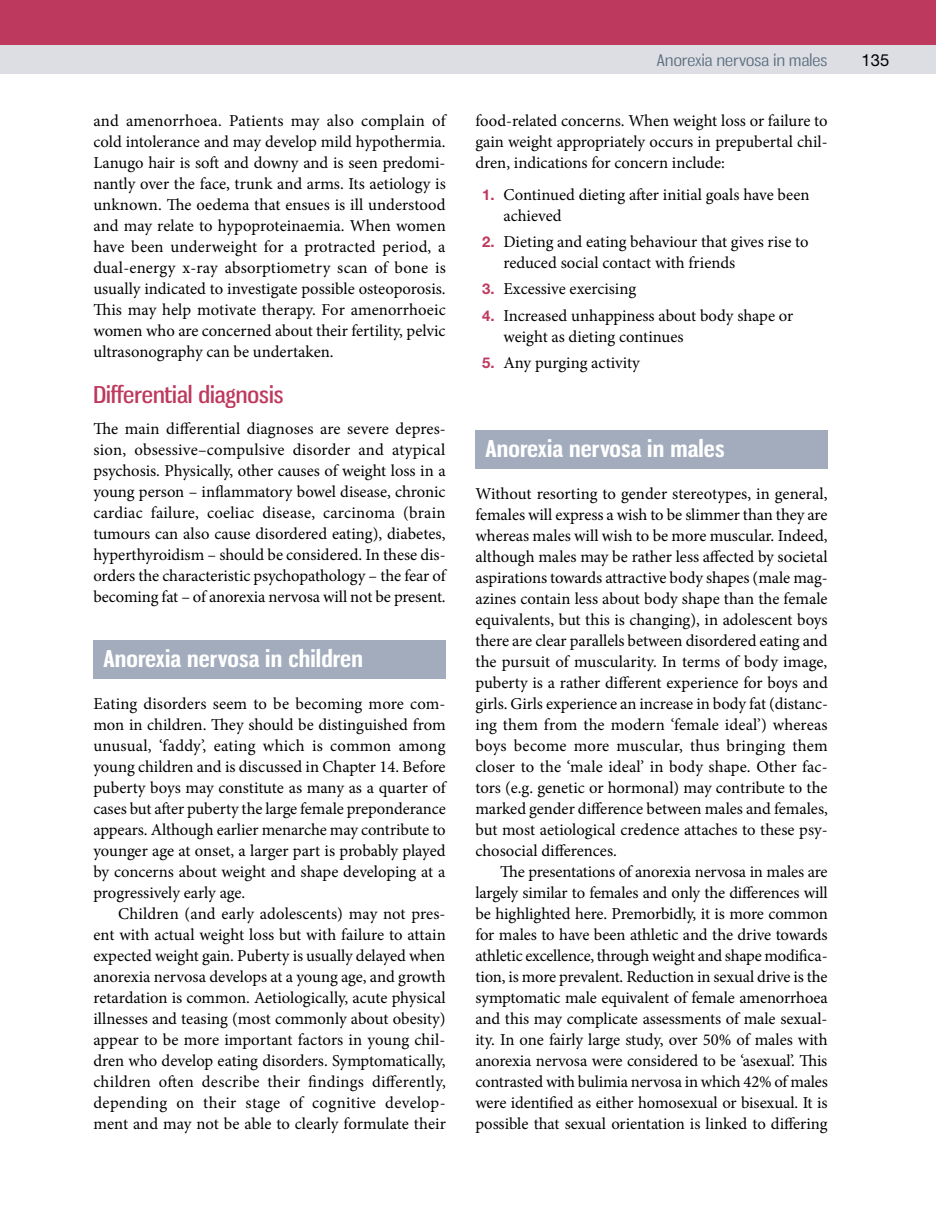
<style>
.page{position:relative;width:936px;height:1219px;background:#fff}
.page>*{position:absolute;margin:0;border:0;box-sizing:border-box;transform-origin:0 0}
.t1{font:700 22.75px "Gnuolane Rg";letter-spacing:.005em;color:#fff;scale:1.2 1}
.t2{font:22.75px "Gnuolane Rg";color:#be395e;scale:1.2 1}
.t3{font:16.62px/21px "Minion Pro";color:#000;text-align:justify}
.t4{font:16.62px "Helvetica Neue LT Std";color:#000}
.t5{font:15.75px "Gnuolane Bk";letter-spacing:.01em;color:#596b7b;scale:1.2 1}
.s1{font-family:"Helvetica Neue LT Std";font-weight:700;font-size:14.88px;color:#be395e}
</style>
<div class="page">
<div style="left:0;top:43px;width:936px;height:31px;background:#dcdee4"></div>
<div style="left:0;top:0;width:936px;height:45px;background:#be395e"></div>
<div style="left:93px;top:640px;width:353px;height:38px;background:#a2acbd"></div>
<div style="left:475px;top:430px;width:353px;height:38px;background:#a2acbd"></div>
<p class="t3" style="left:93px;top:111px;width:354px">and amenorrhoea. Patients may also complain of cold intolerance and may develop mild hypothermia.<br>Lanugo hair is soft and downy and is seen predomi&shy;nantly over the face, trunk and arms. Its aetiology is unknown. The oedema that ensues is ill understood and may relate to hypoproteinaemia. When women have been underweight for a protracted period, a dual-energy x-ray absorptiometry scan of bone is usually indicated to investigate possible osteoporosis.<br>This may help motivate therapy. For amenorrhoeic women who are concerned about their fertility, pelvic ultrasonography can be undertaken.</p>
<h1 class="t2" style="left:93px;top:381px;width:160px">Differential diagnosis</h1>
<p class="t3" style="left:93px;top:419px;width:354px">The main differential diagnoses are severe depres&shy;sion, obsessive–compulsive disorder and atypical psychosis. Physically, other causes of weight loss in a young person – inflammatory bowel disease, chronic cardiac failure, coeliac disease, carcinoma (brain tumours can also cause disordered eating), diabetes, hyperthyroidism – should be considered. In these dis&shy;orders the characteristic psychopathology – the fear of becoming fat – of anorexia nervosa will not be present.</p>
<h1 class="t1" style="left:103px;top:645px;width:218px">Anorexia nervosa in children</h1>
<p class="t3" style="left:93px;top:693px;width:354px">Eating disorders seem to be becoming more com&shy;mon in children. They should be distinguished from unusual, ‘faddy’, eating which is common among young children and is discussed in Chapter 14. Before puberty boys may constitute as many as a quarter of cases but after puberty the large female preponderance appears. Although earlier menarche may contribute to younger age at onset, a larger part is probably played by concerns about weight and shape developing at a progressively early age.</p>
<p class="t3" style="left:93px;top:903px;width:354px;text-indent:25px">Children (and early adolescents) may not pres&shy;ent with actual weight loss but with failure to attain expected weight gain. Puberty is usually delayed when anorexia nervosa develops at a young age, and growth retardation is common. Aetiologically, acute physical illnesses and teasing (most commonly about obesity) appear to be more important factors in young chil&shy;dren who develop eating disorders. Symptomatically, children often describe their findings differently, depending on their stage of cognitive develop&shy;ment and may not be able to clearly formulate their</p>
<p class="t5" style="left:657px;top:50px;width:144px">Anorexia nervosa in males</p>
<p class="t4" style="left:861px;top:50px;width:29px">135</p>
<p class="t3" style="left:475px;top:111px;width:354px">food-related concerns. When weight loss or failure to gain weight appropriately occurs in prepubertal chil&shy;dren, indications for concern include:</p>
<p class="t3" style="left:503px;top:184px;width:308px;text-indent:-21px"><span class="s1">1.</span> Continued dieting after initial goals have been achieved</p>
<p class="t3" style="left:503px;top:231px;width:307px;text-indent:-21px"><span class="s1">2.</span> Dieting and eating behaviour that gives rise to reduced social contact with friends</p>
<p class="t3" style="left:482px;top:279px;width:155px"><span class="s1">3.</span> Excessive exercising</p>
<p class="t3" style="left:503px;top:305px;width:291px;text-indent:-21px"><span class="s1">4.</span> Increased unhappiness about body shape or weight as dieting continues</p>
<p class="t3" style="left:482px;top:352px;width:159px"><span class="s1">5.</span> Any purging activity</p>
<h1 class="t1" style="left:485px;top:435px;width:201px">Anorexia nervosa in males</h1>
<p class="t3" style="left:475px;top:483px;width:354px">Without resorting to gender stereotypes, in general, females will express a wish to be slimmer than they are whereas males will wish to be more muscular. Indeed, although males may be rather less affected by societal aspirations towards attractive body shapes (male mag&shy;azines contain less about body shape than the female equivalents, but this is changing), in adolescent boys there are clear parallels between disordered eating and the pursuit of muscularity. In terms of body image, puberty is a rather different experience for boys and girls. Girls experience an increase in body fat (distanc&shy;ing them from the modern ‘female ideal’) whereas boys become more muscular, thus bringing them closer to the ‘male ideal’ in body shape. Other fac&shy;tors (e.g. genetic or hormonal) may contribute to the marked gender difference between males and females, but most aetiological credence attaches to these psy&shy;chosocial differences.</p>
<p class="t3" style="left:475px;top:861px;width:354px;text-indent:25px">The presentations of anorexia nervosa in males are largely similar to females and only the differences will be highlighted here. Premorbidly, it is more common for males to have been athletic and the drive towards athletic excellence, through weight and shape modifica&shy;tion, is more prevalent. Reduction in sexual drive is the symptomatic male equivalent of female amenorrhoea and this may complicate assessments of male sexual&shy;ity. In one fairly large study, over 50% of males with anorexia nervosa were considered to be ‘asexual’. This contrasted with bulimia nervosa in which 42% of males were identified as either homosexual or bisexual. It is possible that sexual orientation is linked to differing</p>
</div>
